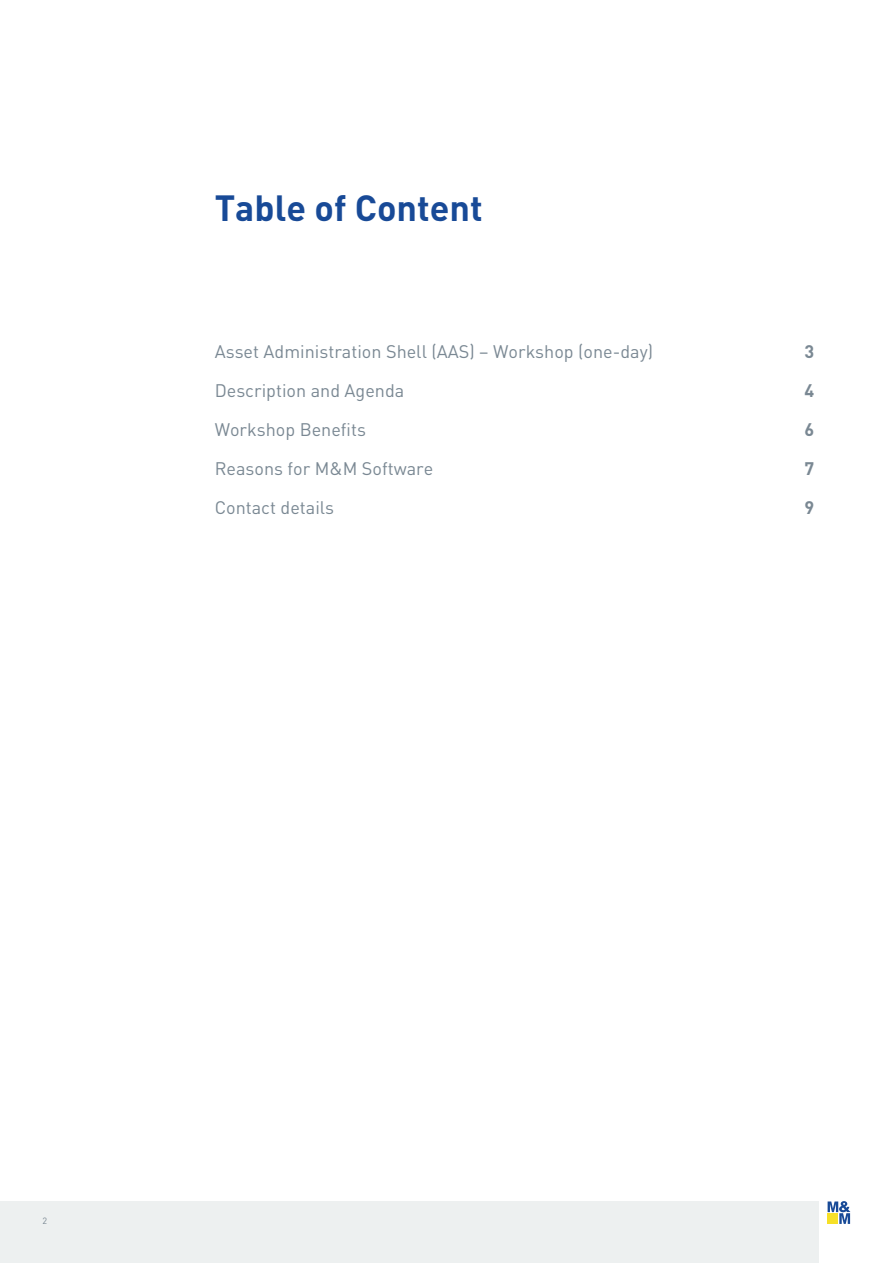
<style>
.page{position:relative;width:893px;height:1263px;background:#fff}
.page>*{position:absolute;margin:0;border:0;box-sizing:border-box;transform-origin:0 0}
.t1{font:700 36px "FFDIN";color:#184a97}
.t2{font:18px "FFDIN";color:#7a8893}
.t3{font:700 18px "FFDIN";color:#7a8893}
.t4{font:9px "FFDIN";color:#7a8893}
</style>
<div class="page">
<div style="left:0;top:1201px;width:819px;height:62px;background:#edf0f0"></div>
<svg style="left:828px;top:1201px;width:22px;height:23px"></svg>
<h1 class="t1" style="left:215px;top:185px;width:270px">Table of Content</h1>
<p class="t2" style="left:215px;top:340px;width:440px">Asset Administration Shell (AAS) – Workshop (one-day)</p>
<p class="t3" style="left:804px;top:340px;width:11px">3</p>
<p class="t2" style="left:215px;top:379px;width:191px">Description and Agenda</p>
<p class="t3" style="left:804px;top:379px;width:11px">4</p>
<p class="t2" style="left:215px;top:418px;width:153px">Workshop Benefits</p>
<p class="t3" style="left:804px;top:418px;width:11px">6</p>
<p class="t2" style="left:215px;top:457px;width:220px">Reasons for M&amp;M Software</p>
<p class="t3" style="left:804px;top:457px;width:11px">7</p>
<p class="t2" style="left:215px;top:496px;width:121px">Contact details</p>
<p class="t3" style="left:804px;top:496px;width:11px">9</p>
<p class="t4" style="left:43px;top:1215px;width:6px">2</p>
</div>
